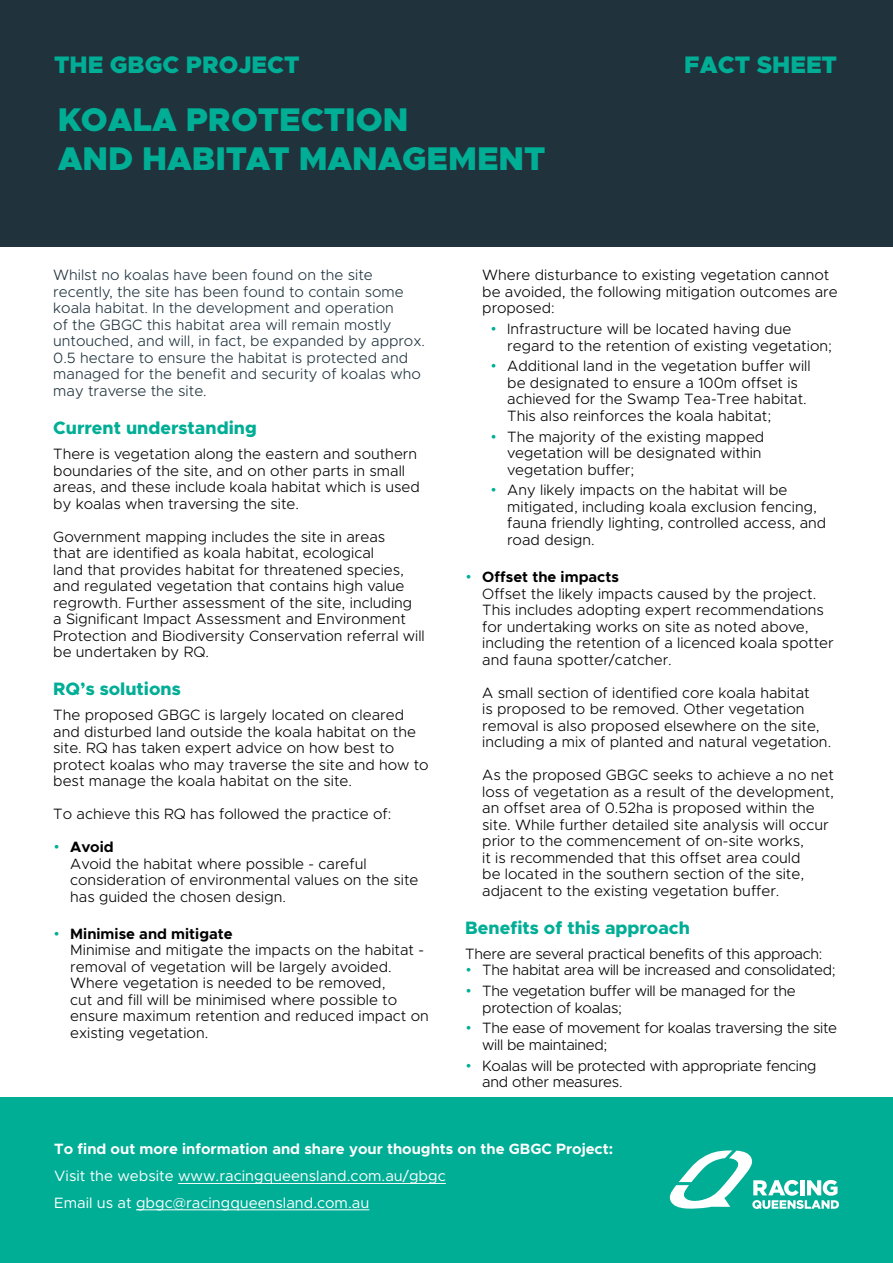
<style>
.page{position:relative;width:893px;height:1263px;background:#fff}
.page>*{position:absolute;margin:0;border:0;box-sizing:border-box;transform-origin:0 0}
.t1{font:900 33px/39.6px "Metropolis";color:#00ae96}
.t2{font:900 24px "Metropolis";color:#00ae96}
.t3{font:800 18px "Metropolis";color:#00ae96}
.t4{font:300 15px/16.5px "Metropolis";color:#000}
.t5{font:300 15px/16.5px "Metropolis";color:#20333d}
.t6{font:300 15px/16.5px "Metropolis";letter-spacing:-.02em;color:#000}
.t7{font:15px/26.7px "Metropolis";color:#fff}
.t8{font:700 15px "Metropolis";color:#fff}
.s1{font-family:"Gotham";color:#00ae96}
.s2{font-weight:700}
</style>
<div class="page">
<div style="left:0;top:1097px;width:893px;height:166px;background:#00ae96"></div>
<svg style="left:670px;top:1150px;width:169px;height:59px"></svg>
<div style="left:0;top:0;width:893px;height:247px;background:#20333d"></div>
<hr style="left:136px;top:1209px;width:233px;height:1px;background:#fff">
<hr style="left:178px;top:1183px;width:268px;height:1px;background:#fff">
<h2 class="t2" style="left:54px;top:49px;width:247px">THE GBGC PROJECT</h2>
<h2 class="t2" style="left:684px;top:49px;width:155px">FACT SHEET</h2>
<h1 class="t1" style="left:58px;top:99px;width:489px">KOALA PROTECTION<br>AND HABITAT MANAGEMENT</h1>
<p class="t5" style="left:53px;top:267px;width:373px">Whilst no koalas have been found on the site recently, the site has been found to contain some koala habitat. In the development and operation<br>of the GBGC this habitat area will remain mostly untouched, and will, in fact, be expanded by approx.<br>0.5 hectare to ensure the habitat is protected and managed for the benefit and security of koalas who may traverse the site.</p>
<p class="t3" style="left:53px;top:416px;width:205px">Current understanding</p>
<p class="t4" style="left:53px;top:446px;width:368px">There is vegetation along the eastern and southern boundaries of the site, and on other parts in small areas, and these include koala habitat which is used by koalas when traversing the site.</p>
<p class="t4" style="left:53px;top:528px;width:373px">Government mapping includes the site in areas<br>that are identified as koala habitat, ecological<br>land that provides habitat for threatened species, and regulated vegetation that contains high value regrowth. Further assessment of the site, including<br>a Significant Impact Assessment and Environment Protection and Biodiversity Conservation referral will be undertaken by RQ.</p>
<p class="t3" style="left:53px;top:677px;width:129px">RQ’s solutions</p>
<p class="t4" style="left:53px;top:707px;width:377px">The proposed GBGC is largely located on cleared and disturbed land outside the koala habitat on the site. RQ has taken expert advice on how best to protect koalas who may traverse the site and how to best manage the koala habitat on the site.</p>
<p class="t4" style="left:53px;top:806px;width:340px">To achieve this RQ has followed the practice of:</p>
<p class="t4" style="left:70px;top:839px;width:350px;text-indent:-17px"><span class="s1">•</span> <span class="s2">Avoid<br></span>Avoid the habitat where possible - careful consideration of environmental values on the site has guided the chosen design.</p>
<p class="t4" style="left:70px;top:925px;width:360px;text-indent:-17px"><span class="s1">•</span> <span class="s2">Minimise and mitigate<br></span>Minimise and mitigate the impacts on the habitat - removal of vegetation will be largely avoided.<br>Where vegetation is needed to be removed,<br>cut and fill will be minimised where possible to ensure maximum retention and reduced impact on existing vegetation.</p>
<p class="t4" style="left:482px;top:267px;width:357px">Where disturbance to existing vegetation cannot be avoided, the following mitigation outcomes are proposed:</p>
<p class="t4" style="left:507px;top:321px;width:326px;text-indent:-17px"><span class="s1">•</span> Infrastructure will be located having due regard to the retention of existing vegetation;</p>
<p class="t4" style="left:507px;top:358px;width:305px;text-indent:-17px"><span class="s1">•</span> Additional land in the vegetation buffer will be designated to ensure a 100m offset is achieved for the Swamp Tea-Tree habitat.<br>This also reinforces the koala habitat;</p>
<p class="t4" style="left:507px;top:428px;width:259px;text-indent:-17px"><span class="s1">•</span> The majority of the existing mapped vegetation will be designated within vegetation buffer;</p>
<p class="t4" style="left:507px;top:482px;width:321px;text-indent:-17px"><span class="s1">•</span> Any likely impacts on the habitat will be mitigated, including koala exclusion fencing, fauna friendly lighting, controlled access, and road design.</p>
<p class="t4" style="left:482px;top:569px;width:353px;text-indent:-17px"><span class="s1">•</span> <span class="s2">Offset the impacts<br></span>Offset the likely impacts caused by the project.<br>This includes adopting expert recommendations for undertaking works on site as noted above, including the retention of a licenced koala spotter and fauna spotter/catcher.</p>
<p class="t4" style="left:482px;top:684px;width:350px">A small section of identified core koala habitat<br>is proposed to be removed. Other vegetation removal is also proposed elsewhere on the site, including a mix of planted and natural vegetation.</p>
<p class="t4" style="left:482px;top:767px;width:353px">As the proposed GBGC seeks to achieve a no net loss of vegetation as a result of the development, an offset area of 0.52ha is proposed within the site. While further detailed site analysis will occur prior to the commencement of on-site works,<br>it is recommended that this offset area could<br>be located in the southern section of the site, adjacent to the existing vegetation buffer.</p>
<p class="t3" style="left:465px;top:916px;width:226px">Benefits of this approach</p>
<p class="t6" style="left:465px;top:945px;width:359px">There are several practical benefits of this approach:</p>
<p class="t6" style="left:465px;top:962px;width:372px"><span class="s1">•</span> The habitat area will be increased and consolidated;</p>
<p class="t6" style="left:482px;top:983px;width:315px;text-indent:-17px"><span class="s1">•</span> The vegetation buffer will be managed for the protection of koalas;</p>
<p class="t6" style="left:482px;top:1020px;width:356px;text-indent:-17px"><span class="s1">•</span> The ease of movement for koalas traversing the site will be maintained;</p>
<p class="t6" style="left:482px;top:1057px;width:336px;text-indent:-17px"><span class="s1">•</span> Koalas will be protected with appropriate fencing and other measures.</p>
<p class="t8" style="left:54px;top:1139px;width:560px">To find out more information and share your thoughts on the GBGC Project:</p>
<p class="t7" style="left:54px;top:1162px;width:393px">Visit the website www.racingqueensland.com.au/gbgc<br>Email us at gbgc@racingqueensland.com.au</p>
</div>
